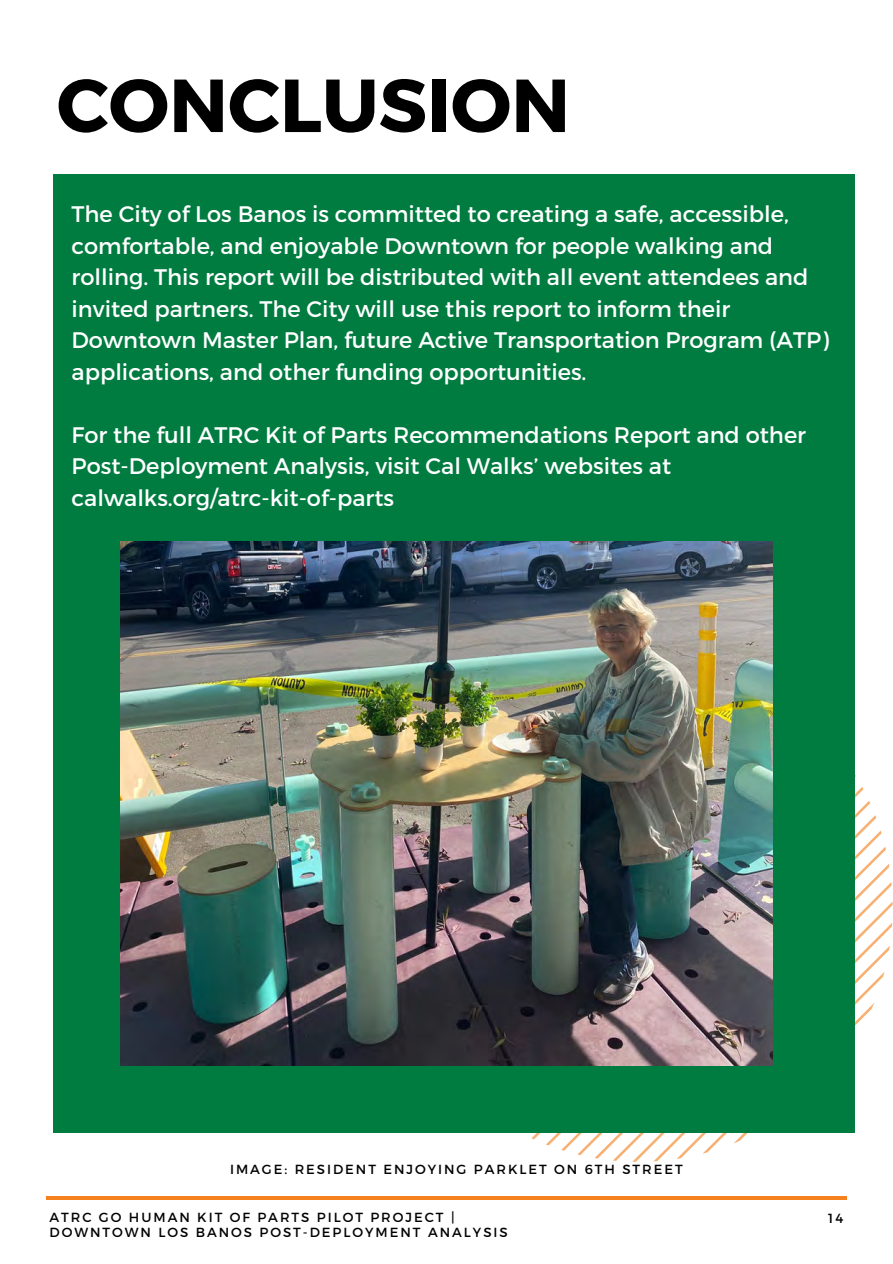
<style>
.page{position:relative;width:893px;height:1264px;background:#fff}
.page>*{position:absolute;margin:0;border:0;box-sizing:border-box;transform-origin:0 0}
.t1{font:700 75px "Montserrat";color:#000}
.t2{font:22.5px/31.5px "Montserrat";color:#fff}
.t3{font:13.2px/14.5px "Montserrat";letter-spacing:.15em;color:#000}
</style>
<div class="page">
<hr style="left:46px;top:1196px;width:800px;height:3px;background:#f5821f">
<svg style="left:632px;top:901px;width:260px;height:260px"></svg>
<svg style="left:653px;top:922px;width:239px;height:239px"></svg>
<svg style="left:676px;top:945px;width:213px;height:213px"></svg>
<svg style="left:702px;top:971px;width:182px;height:182px"></svg>
<div style="left:53px;top:175px;width:801px;height:957px;background:#007c41"></div>
<img style="left:121px;top:541px;width:651px;height:524px">
<h1 class="t1" style="left:57px;top:57px;width:514px">CONCLUSION</h1>
<p class="t2" style="left:72px;top:197px;width:758px">The City of Los Banos is committed to creating a safe, accessible, comfortable, and enjoyable Downtown for people walking and rolling. This report will be distributed with all event attendees and invited partners. The City will use this report to inform their Downtown Master Plan, future Active Transportation Program (ATP) applications, and other funding opportunities.</p>
<p class="t2" style="left:72px;top:418px;width:736px">For the full ATRC Kit of Parts Recommendations Report and other<br>Post-Deployment Analysis, visit Cal Walks’ websites at calwalks.org/atrc-kit-of-parts</p>
<p class="t3" style="left:230px;top:1160px;width:454px">IMAGE: RESIDENT ENJOYING PARKLET ON 6TH STREET</p>
<p class="t3" style="left:49px;top:1209px;width:460px">ATRC GO HUMAN KIT OF PARTS PILOT PROJECT |<br>DOWNTOWN LOS BANOS POST-DEPLOYMENT ANALYSIS</p>
<p class="t3" style="left:828px;top:1210px;width:17px">14</p>
</div>
